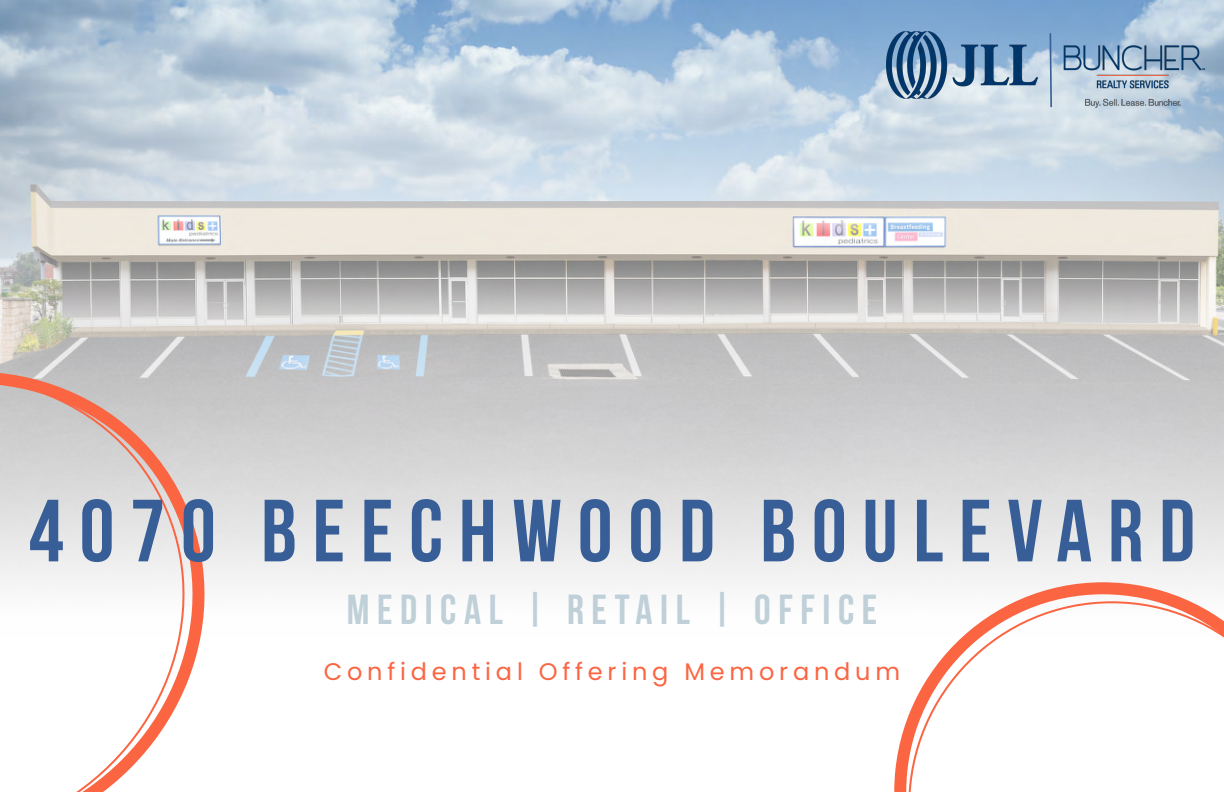
<style>
.page{position:relative;width:1224px;height:792px;background:#fff}
.page>*{position:absolute;margin:0;border:0;box-sizing:border-box;transform-origin:0 0}
.t1{font:700 88px "Bebas Neue";letter-spacing:.18em;color:#375e97}
.t2{font:700 42px "Bebas Neue";letter-spacing:.18em;color:#bfd0d8}
.t3{font:24px "Poppins";letter-spacing:.2em;color:#fb6542}
</style>
<div class="page">
<img style="left:0;top:0;width:1224px;height:586px">
<svg style="left:218px;top:345px;width:15px;height:241px"></svg>
<svg style="left:0;top:345px;width:218px;height:447px"></svg>
<svg style="left:888px;top:576px;width:336px;height:216px"></svg>
<svg style="left:907px;top:600px;width:317px;height:192px"></svg>
<svg style="left:1049px;top:32px;width:4px;height:77px"></svg>
<img style="left:1059px;top:45px;width:151px;height:62px">
<img style="left:886px;top:31px;width:152px;height:68px">
<p class="t1" style="left:29px;top:483px;width:1168px">4070 BEECHWOOD BOULEVARD</p>
<p class="t2" style="left:347px;top:586px;width:532px">MEDICAL | RETAIL | OFFICE</p>
<p class="t3" style="left:324px;top:658px;width:578px">Confidential Offering Memorandum</p>
</div>
